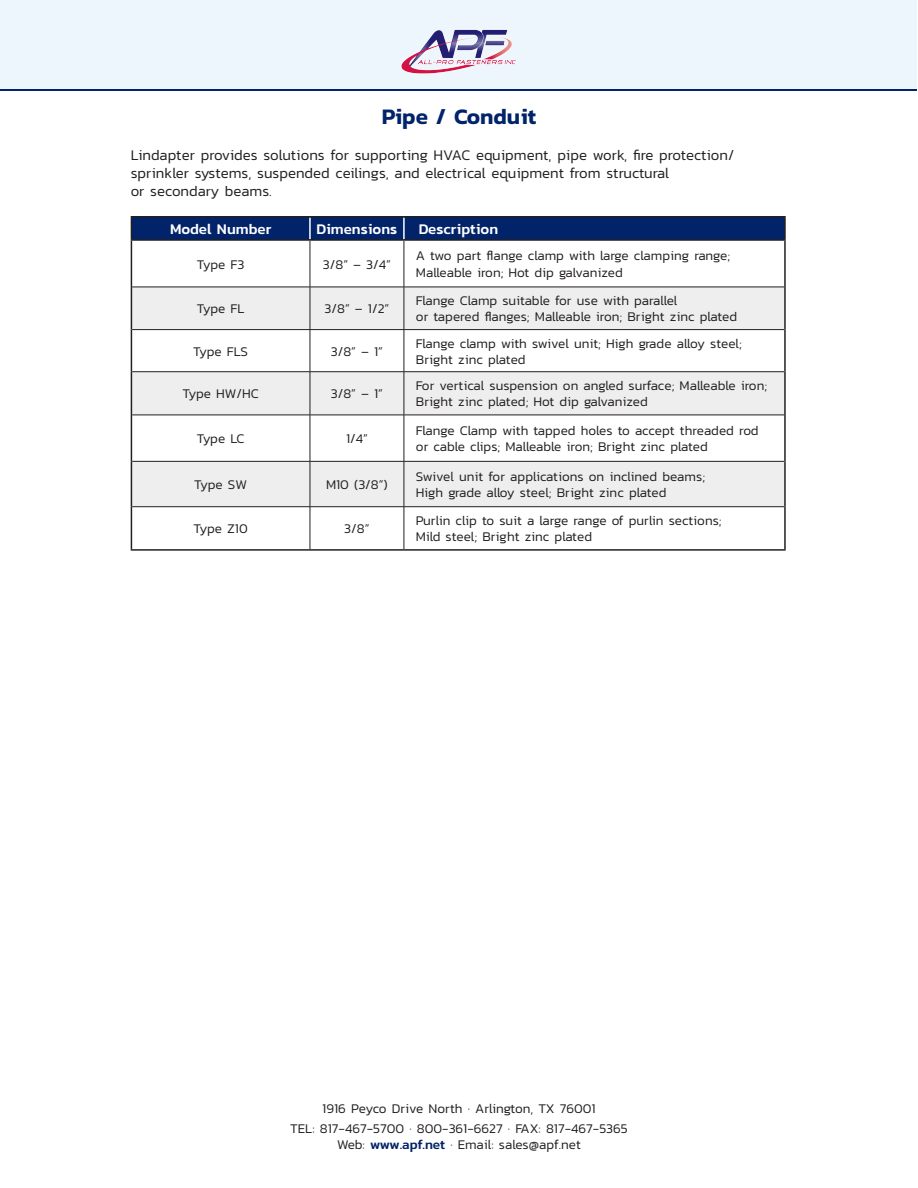
<style>
.page{position:relative;width:918px;height:1188px;background:#fff}
.page>*{position:absolute;margin:0;border:0;box-sizing:border-box;transform-origin:0 0}
.t1{font:600 22.5px "Kanit";color:#002369}
.legal{font:300 15px/18px "Kanit";color:#231f20}
.heading{font:500 15px "Kanit";color:#fff}
.heading-left{font:500 15px "Kanit";color:#fff}
.data-left{font:300 13.5px/16.2px "Kanit";color:#231f20}
.data{font:300 13.5px "Kanit";color:#231f20}
.s1{font-weight:500;color:#002369}
</style>
<div class="page">
<div style="left:1px;top:1px;width:916px;height:89px;background:#edf6fc"></div>
<hr style="left:1px;top:89px;width:916px;height:2px;background:#002369">
<img style="left:401px;top:29px;width:115px;height:45px">
<svg style="left:132px;top:288px;width:652px;height:218px;fill:#eeeeef"></svg>
<hr style="left:131px;top:241px;width:1px;height:46px;background:#231f20">
<hr style="left:784px;top:241px;width:2px;height:46px;background:#231f20">
<hr style="left:131px;top:287px;width:1px;height:43px;background:#231f20">
<hr style="left:784px;top:287px;width:2px;height:43px;background:#231f20">
<hr style="left:131px;top:330px;width:1px;height:42px;background:#231f20">
<hr style="left:784px;top:330px;width:2px;height:42px;background:#231f20">
<hr style="left:131px;top:372px;width:1px;height:43px;background:#231f20">
<hr style="left:784px;top:372px;width:2px;height:43px;background:#231f20">
<hr style="left:131px;top:415px;width:1px;height:46px;background:#231f20">
<hr style="left:784px;top:415px;width:2px;height:46px;background:#231f20">
<hr style="left:131px;top:461px;width:1px;height:46px;background:#231f20">
<hr style="left:784px;top:461px;width:2px;height:46px;background:#231f20">
<hr style="left:131px;top:507px;width:1px;height:42px;background:#231f20">
<hr style="left:784px;top:507px;width:2px;height:42px;background:#231f20">
<hr style="left:310px;top:241px;width:1px;height:46px;background:#231f20">
<hr style="left:404px;top:241px;width:1px;height:46px;background:#231f20">
<hr style="left:132px;top:287px;width:178px;height:1px;background:#231f20">
<hr style="left:310px;top:287px;width:94px;height:1px;background:#231f20">
<hr style="left:310px;top:287px;width:1px;height:42px;background:#231f20">
<hr style="left:404px;top:287px;width:380px;height:1px;background:#231f20">
<hr style="left:404px;top:287px;width:1px;height:42px;background:#231f20">
<hr style="left:132px;top:329px;width:178px;height:1px;background:#231f20">
<hr style="left:310px;top:329px;width:94px;height:1px;background:#231f20">
<hr style="left:310px;top:330px;width:1px;height:42px;background:#231f20">
<hr style="left:404px;top:329px;width:380px;height:1px;background:#231f20">
<hr style="left:404px;top:330px;width:1px;height:42px;background:#231f20">
<hr style="left:132px;top:371px;width:178px;height:1px;background:#231f20">
<hr style="left:310px;top:371px;width:94px;height:1px;background:#231f20">
<hr style="left:310px;top:372px;width:1px;height:43px;background:#231f20">
<hr style="left:404px;top:371px;width:380px;height:1px;background:#231f20">
<hr style="left:404px;top:372px;width:1px;height:43px;background:#231f20">
<hr style="left:132px;top:415px;width:178px;height:1px;background:#231f20">
<hr style="left:310px;top:415px;width:94px;height:1px;background:#231f20">
<hr style="left:310px;top:415px;width:1px;height:46px;background:#231f20">
<hr style="left:404px;top:415px;width:380px;height:1px;background:#231f20">
<hr style="left:404px;top:415px;width:1px;height:46px;background:#231f20">
<hr style="left:132px;top:461px;width:178px;height:1px;background:#231f20">
<hr style="left:310px;top:461px;width:94px;height:1px;background:#231f20">
<hr style="left:310px;top:462px;width:1px;height:45px;background:#231f20">
<hr style="left:404px;top:461px;width:380px;height:1px;background:#231f20">
<hr style="left:404px;top:462px;width:1px;height:45px;background:#231f20">
<hr style="left:132px;top:506px;width:178px;height:1px;background:#231f20">
<hr style="left:310px;top:506px;width:94px;height:1px;background:#231f20">
<hr style="left:310px;top:507px;width:1px;height:42px;background:#231f20">
<hr style="left:404px;top:506px;width:380px;height:1px;background:#231f20">
<hr style="left:404px;top:507px;width:1px;height:42px;background:#231f20">
<hr style="left:131px;top:216px;width:179px;height:2px;background:#231f20">
<div style="left:131px;top:217px;width:653px;height:22px;background:#002369"></div>
<hr style="left:310px;top:216px;width:94px;height:2px;background:#231f20">
<hr style="left:404px;top:216px;width:382px;height:2px;background:#231f20">
<hr style="left:784px;top:218px;width:2px;height:21px;background:#231f20">
<hr style="left:131px;top:239px;width:179px;height:2px;background:#231f20">
<hr style="left:310px;top:239px;width:94px;height:2px;background:#231f20">
<hr style="left:404px;top:239px;width:382px;height:2px;background:#231f20">
<hr style="left:131px;top:549px;width:179px;height:2px;background:#231f20">
<hr style="left:310px;top:549px;width:94px;height:2px;background:#231f20">
<hr style="left:404px;top:549px;width:382px;height:2px;background:#231f20">
<p class="t1" style="left:382px;top:100px;width:156px">Pipe / Conduit</p>
<p class="legal" style="left:131px;top:145px;width:605px">Lindapter provides solutions for supporting HVAC equipment, pipe work, fire protection/ sprinkler systems, suspended ceilings, and electrical equipment from structural<br>or secondary beams.</p>
<p class="heading" style="left:170px;top:218px;width:103px">Model Number</p>
<p class="heading" style="left:317px;top:218px;width:82px">Dimensions</p>
<p class="heading-left" style="left:419px;top:218px;width:81px">Description</p>
<p class="data" style="left:197px;top:255px;width:49px">Type F3</p>
<p class="data" style="left:323px;top:255px;width:70px">3/8” – 3/4”</p>
<p class="data-left" style="left:416px;top:248px;width:316px">A two part flange clamp with large clamping range;<br>Malleable iron; Hot dip galvanized</p>
<p class="data" style="left:197px;top:299px;width:49px">Type FL</p>
<p class="data" style="left:325px;top:299px;width:66px">3/8” – 1/2”</p>
<p class="data-left" style="left:416px;top:292px;width:323px">Flange Clamp suitable for use with parallel<br>or tapered flanges; Malleable iron; Bright zinc plated</p>
<p class="data" style="left:193px;top:342px;width:56px">Type FLS</p>
<p class="data" style="left:331px;top:342px;width:54px">3/8” – 1”</p>
<p class="data-left" style="left:416px;top:335px;width:327px">Flange clamp with swivel unit; High grade alloy steel;</p>
<p class="data-left" style="left:416px;top:351px;width:111px">Bright zinc plated</p>
<p class="data" style="left:183px;top:384px;width:78px">Type HW/HC</p>
<p class="data" style="left:331px;top:384px;width:54px">3/8” – 1”</p>
<p class="data-left" style="left:416px;top:377px;width:353px">For vertical suspension on angled surface; Malleable iron;</p>
<p class="data-left" style="left:416px;top:394px;width:233px">Bright zinc plated; Hot dip galvanized</p>
<p class="data" style="left:197px;top:429px;width:49px">Type LC</p>
<p class="data" style="left:346px;top:429px;width:23px">1/4”</p>
<p class="data-left" style="left:416px;top:422px;width:344px">Flange Clamp with tapped holes to accept threaded rod or cable clips; Malleable iron; Bright zinc plated</p>
<p class="data" style="left:194px;top:475px;width:54px">Type SW</p>
<p class="data" style="left:326px;top:475px;width:63px">M10 (3/8”)</p>
<p class="data-left" style="left:416px;top:468px;width:291px">Swivel unit for applications on inclined beams;<br>High grade alloy steel; Bright zinc plated</p>
<p class="data" style="left:194px;top:519px;width:56px">Type Z10</p>
<p class="data" style="left:344px;top:519px;width:27px">3/8”</p>
<p class="data-left" style="left:416px;top:512px;width:307px">Purlin clip to suit a large range of purlin sections;<br>Mild steel; Bright zinc plated</p>
<p class="data-left" style="left:290px;top:1099px;width:339px;line-height:19.5px;text-align:center">1916 Peyco Drive North ∙ Arlington, TX 76001<br>TEL: 817-467-5700 ∙ 800-361-6627 ∙ FAX: 817-467-5365</p>
<p class="data-left" style="left:337px;top:1136px;width:245px">Web: <span class="s1">www.apf.net</span> ∙ Email: sales@apf.net</p>
</div>
